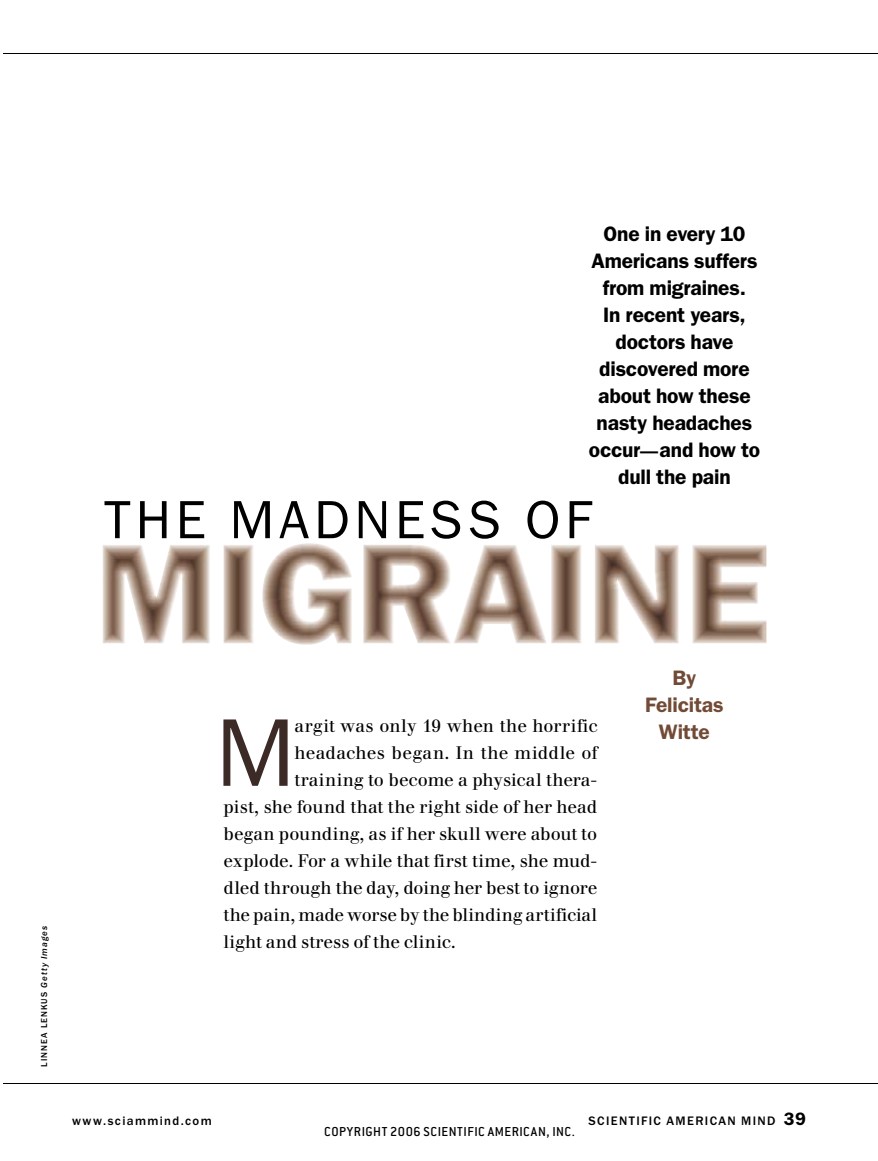
<style>
.page{position:relative;width:878px;height:1161px;background:#fff}
.page>*{position:absolute;margin:0;border:0;box-sizing:border-box;transform-origin:0 0}
.t1{font:96.75px "Franklin Gothic";color:#3c2a26}
.t2{font:54px "Franklin Gothic";letter-spacing:.085em;color:#000}
.t3{font:600 21px/27px "Franklin Gothic";letter-spacing:-.01em;color:#000;text-align:center}
.t4{font:600 21px/27px "Franklin Gothic";letter-spacing:-.01em;color:#724b37;text-align:center}
.t5{font:18px "Walbaum";color:#000}
.t6{font:18px "Walbaum";letter-spacing:.02em;color:#000}
.t7{font:500 14.25px "Conduit ITC";letter-spacing:.035em;color:#000}
.t8{font:500 12.75px "Franklin Gothic";letter-spacing:.105em;color:#000}
.t9{font:500 9px "Franklin Gothic";letter-spacing:.115em;color:#000}
.s1{font-size:18px}
.s2{font-style:italic}
.s3{font-weight:600;font-size:18px}
</style>
<div class="page">
<hr style="left:3px;top:1083px;width:875px;height:1px;background:#000">
<hr style="left:3px;top:54px;width:875px;height:1px;background:#000">
<img style="left:103px;top:543px;width:663px;height:102px">
<p class="t3" style="left:588px;top:220px;width:173px">One in every 10<br>Americans suffers from migraines.<br>In recent years, doctors have discovered more about how these nasty headaches occur<span class="s1">—</span>and how to dull the pain</p>
<p class="t2" style="left:104px;top:489px;width:488px">THE MADNESS OF</p>
<p class="t9" style="left:39px;top:1066px;width:142px;rotate:-90deg">LINNEA LENKUS <span class="s2">Getty Images</span></p>
<p class="t1" style="left:216px;top:697px;width:81px">M</p>
<p class="t5" style="left:294px;top:715px;width:304px">argit was only 19 when the horrific</p>
<p class="t6" style="left:294px;top:742px;width:304px">headaches began. In the middle of</p>
<p class="t5" style="left:294px;top:769px;width:304px">training to become a physical thera-</p>
<p class="t5" style="left:223px;top:796px;width:375px">pist, she found that the right side of her head</p>
<p class="t5" style="left:223px;top:823px;width:375px">began pounding, as if her skull were about to</p>
<p class="t5" style="left:223px;top:850px;width:375px">explode. For a while that first time, she mud-</p>
<p class="t5" style="left:223px;top:877px;width:375px">dled through the day, doing her best to ignore</p>
<p class="t5" style="left:223px;top:904px;width:375px">the pain, made worse by the blinding artificial</p>
<p class="t5" style="left:223px;top:931px;width:233px">light and stress of the clinic.</p>
<p class="t4" style="left:645px;top:665px;width:80px">By<br>Felicitas<br>Witte</p>
<p class="t8" style="left:72px;top:1114px;width:141px">www.sciammind.com</p>
<p class="t8" style="left:588px;top:1114px;width:219px">SCIENTIFIC AMERICAN MIND <span class="s3">39</span></p>
<p class="t7" style="left:324px;top:1123px;width:252px">COPYRIGHT 2006 SCIENTIFIC AMERICAN, INC.</p>
</div>
